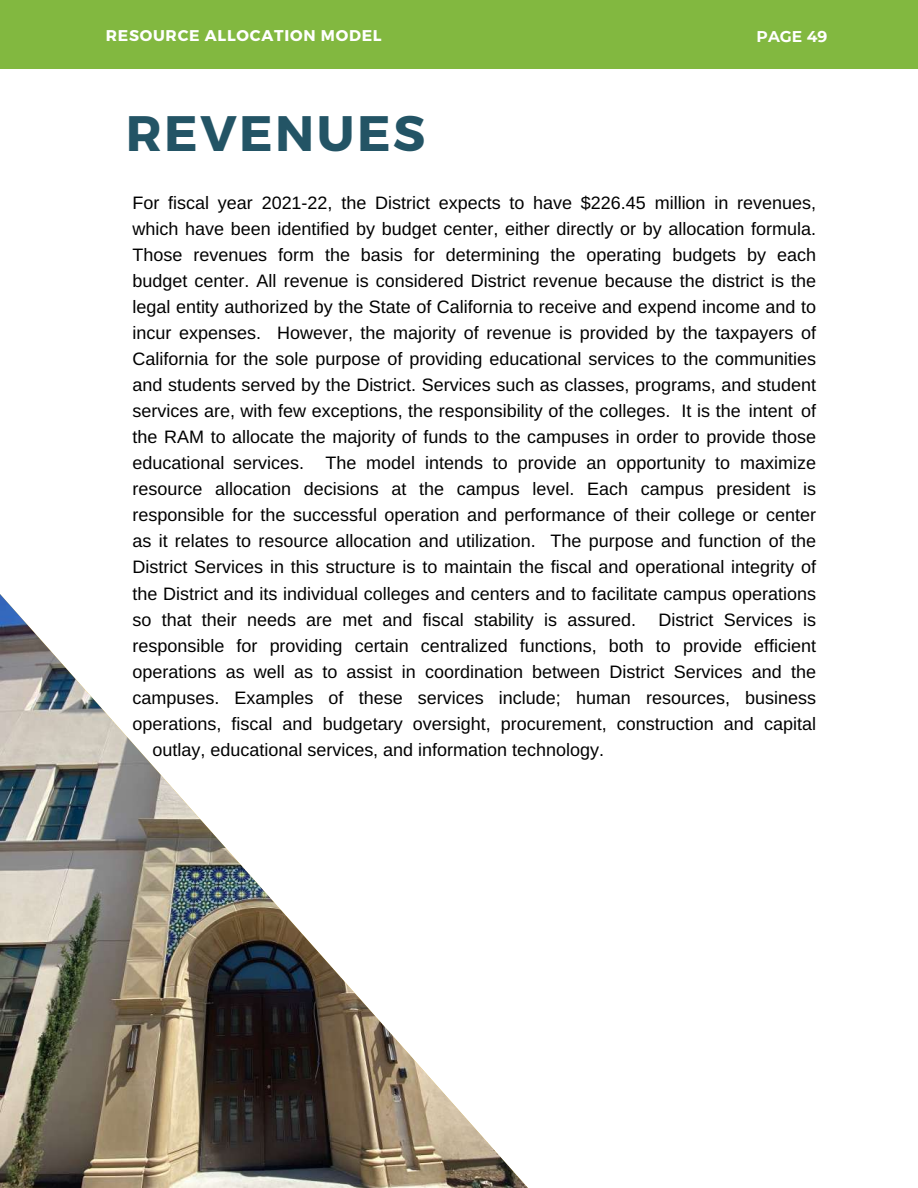
<style>
.page{position:relative;width:918px;height:1188px;background:#fff}
.page>*{position:absolute;margin:0;border:0;box-sizing:border-box;transform-origin:0 0}
.t1{font:700 49.8px "Montserrat";letter-spacing:.05em;color:#235465}
.t2{font:18px "Arimo";color:#000}
.t3{font:700 15.6px "Montserrat";letter-spacing:.05em;color:#fff}
.t4{font:700 15.6px "Montserrat";color:#fff}
</style>
<div class="page">
<img style="left:0;top:594px;width:528px;height:594px">
<div style="left:0;top:0;width:918px;height:69px;background:#82b840"></div>
<p class="t3" style="left:106px;top:25px;width:277px">RESOURCE ALLOCATION MODEL</p>
<h1 class="t1" style="left:126px;top:100px;width:301px">REVENUES</h1>
<p class="t4" style="left:757px;top:25px;width:72px">PAGE 49</p>
<p class="t2" style="left:133px;top:190px;width:685px">For fiscal year 2021-22, the District expects to have $226.45 million in revenues,</p>
<p class="t2" style="left:133px;top:216px;width:685px">which have been identified by budget center, either directly or by allocation formula.</p>
<p class="t2" style="left:133px;top:242px;width:685px">Those revenues form the basis for determining the operating budgets by each</p>
<p class="t2" style="left:133px;top:268px;width:685px">budget center. All revenue is considered District revenue because the district is the</p>
<p class="t2" style="left:133px;top:294px;width:685px">legal entity authorized by the State of California to receive and expend income and to</p>
<p class="t2" style="left:133px;top:320px;width:685px">incur expenses. However, the majority of revenue is provided by the taxpayers of</p>
<p class="t2" style="left:133px;top:346px;width:685px">California for the sole purpose of providing educational services to the communities</p>
<p class="t2" style="left:133px;top:372px;width:685px">and students served by the District. Services such as classes, programs, and student</p>
<p class="t2" style="left:133px;top:398px;width:685px">services are, with few exceptions, the responsibility of the colleges. It is the intent of</p>
<p class="t2" style="left:133px;top:424px;width:685px">the RAM to allocate the majority of funds to the campuses in order to provide those</p>
<p class="t2" style="left:133px;top:450px;width:685px">educational services. The model intends to provide an opportunity to maximize</p>
<p class="t2" style="left:133px;top:477px;width:685px">resource allocation decisions at the campus level. Each campus president is</p>
<p class="t2" style="left:133px;top:503px;width:685px">responsible for the successful operation and performance of their college or center</p>
<p class="t2" style="left:133px;top:529px;width:685px">as it relates to resource allocation and utilization. The purpose and function of the</p>
<p class="t2" style="left:133px;top:555px;width:685px">District Services in this structure is to maintain the fiscal and operational integrity of</p>
<p class="t2" style="left:133px;top:581px;width:685px">the District and its individual colleges and centers and to facilitate campus operations</p>
<p class="t2" style="left:133px;top:607px;width:685px">so that their needs are met and fiscal stability is assured. District Services is</p>
<p class="t2" style="left:133px;top:633px;width:685px">responsible for providing certain centralized functions, both to provide efficient</p>
<p class="t2" style="left:133px;top:659px;width:685px">operations as well as to assist in coordination between District Services and the</p>
<p class="t2" style="left:133px;top:685px;width:685px">campuses. Examples of these services include; human resources, business</p>
<p class="t2" style="left:133px;top:711px;width:685px">operations, fiscal and budgetary oversight, procurement, construction and capital</p>
<p class="t2" style="left:153px;top:737px;width:453px">outlay, educational services, and information technology.</p>
</div>
